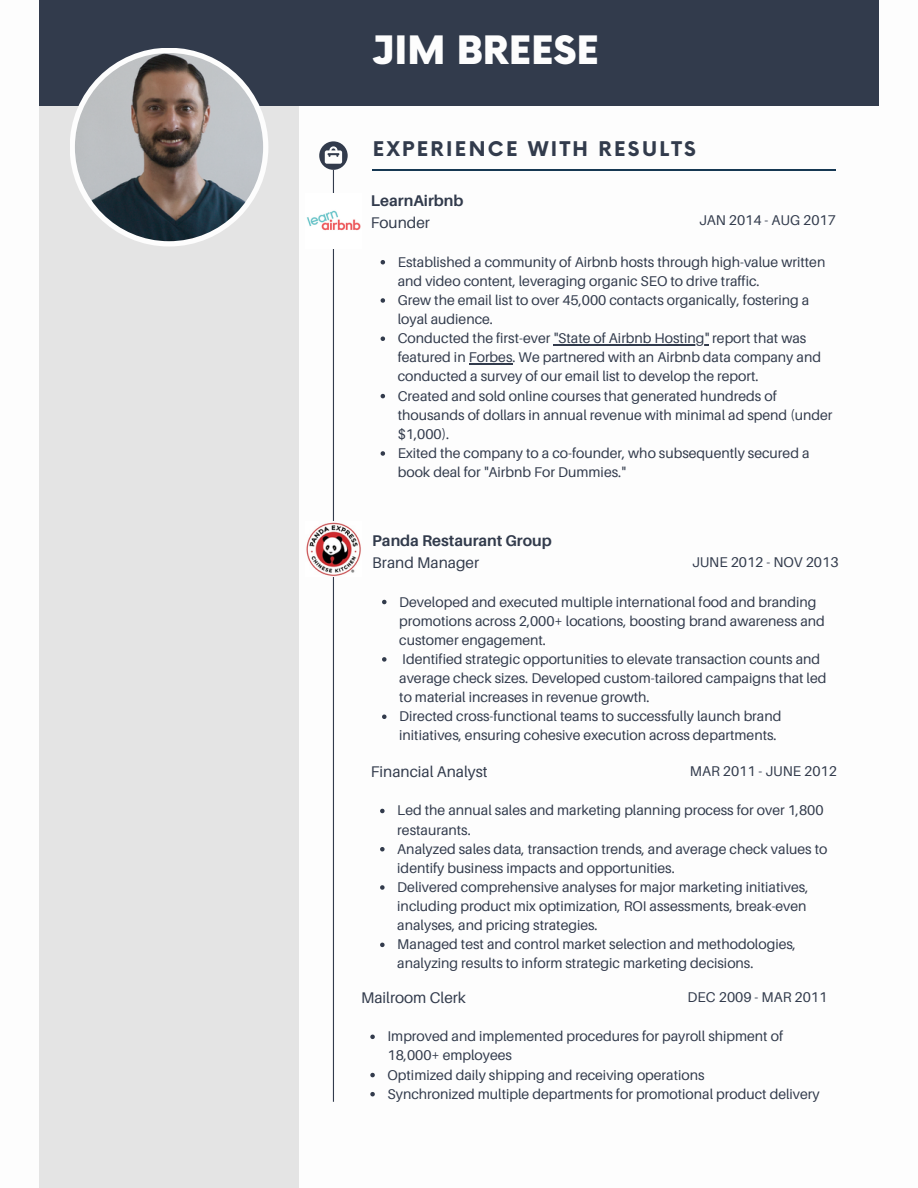
<style>
.page{position:relative;width:918px;height:1188px;background:#fff}
.page>*{position:absolute;margin:0;border:0;box-sizing:border-box;transform-origin:0 0}
.t1{font:900 38.1px "Now";color:#fdfdfd}
.t2{font:700 19.8px "Now";letter-spacing:.12em;color:#323b4c}
.t3{font:15.45px "Aileron";color:#323b4c}
.t4{font:700 15.45px "Aileron";color:#323b4c}
.t5{font:14.1px/19.2px "Aileron";color:#323b4c}
</style>
<div class="page">
<div style="left:39px;top:62px;width:259px;height:1126px;background:#e4e4e4"></div>
<div style="left:39px;top:0;width:840px;height:105px;background:#323b4c"></div>
<div style="left:70px;top:48px;width:198px;height:199px;background:#fdfdfd;border-radius:50%"></div>
<img style="left:75px;top:53px;width:188px;height:188px;border-radius:50%">
<hr style="left:373px;top:169px;width:463px;height:2px;background:#163853">
<svg style="left:319px;top:141px;width:28px;height:29px"></svg>
<hr style="left:333px;top:170px;width:1px;height:932px;background:#323b4c">
<img style="left:306px;top:193px;width:55px;height:55px">
<img style="left:306px;top:521px;width:55px;height:56px">
<svg style="left:381px;top:260px;width:4px;height:4px"></svg>
<svg style="left:381px;top:298px;width:4px;height:5px"></svg>
<svg style="left:381px;top:336px;width:4px;height:5px"></svg>
<hr style="left:553px;top:344px;width:156px;height:1px;background:#323b4c">
<hr style="left:469px;top:363px;width:43px;height:2px;background:#323b4c">
<svg style="left:381px;top:394px;width:4px;height:4px"></svg>
<svg style="left:381px;top:451px;width:4px;height:5px"></svg>
<svg style="left:382px;top:600px;width:5px;height:4px"></svg>
<svg style="left:382px;top:657px;width:5px;height:5px"></svg>
<svg style="left:382px;top:715px;width:5px;height:4px"></svg>
<svg style="left:380px;top:809px;width:5px;height:4px"></svg>
<svg style="left:380px;top:847px;width:5px;height:4px"></svg>
<svg style="left:380px;top:885px;width:5px;height:5px"></svg>
<svg style="left:380px;top:943px;width:5px;height:4px"></svg>
<svg style="left:370px;top:1035px;width:5px;height:4px"></svg>
<svg style="left:370px;top:1073px;width:5px;height:4px"></svg>
<svg style="left:370px;top:1092px;width:5px;height:4px"></svg>
<h2 class="t1" style="left:372px;top:30px;width:228px">JIM BREESE</h2>
<p class="t2" style="left:373px;top:139px;width:325px">EXPERIENCE WITH RESULTS</p>
<p class="t4" style="left:371px;top:191px;width:94px">LearnAirbnb</p>
<h4 class="t3" style="left:371px;top:213px;width:61px">Founder</h4>
<h3 class="t5" style="left:398px;top:252px;width:429px">Established a community of Airbnb hosts through high-value written and video content, leveraging organic SEO to drive traffic.</h3>
<p class="t5" style="left:398px;top:290px;width:413px">Grew the email list to over 45,000 contacts organically, fostering a loyal audience.</p>
<p class="t5" style="left:398px;top:328px;width:410px">Conducted the first-ever "State of Airbnb Hosting" report that was</p>
<p class="t5" style="left:398px;top:348px;width:425px">featured in Forbes. We partnered with an Airbnb data company and conducted a survey of our email list to develop the report.<br>Created and sold online courses that generated hundreds of</p>
<p class="t5" style="left:398px;top:405px;width:436px">thousands of dollars in annual revenue with minimal ad spend (under $1,000).<br>Exited the company to a co-founder, who subsequently secured a</p>
<p class="t5" style="left:398px;top:462px;width:230px">book deal for "Airbnb For Dummies."</p>
<p class="t5" style="left:699px;top:210px;width:138px">JAN 2014 - AUG 2017</p>
<p class="t4" style="left:372px;top:531px;width:181px">Panda Restaurant Group</p>
<h4 class="t3" style="left:372px;top:553px;width:108px">Brand Manager</h4>
<p class="t5" style="left:399px;top:592px;width:427px">Developed and executed multiple international food and branding promotions across 2,000+ locations, boosting brand awareness and customer engagement.</p>
<h3 class="t5" style="left:399px;top:649px;width:429px">Identified strategic opportunities to elevate transaction counts and average check sizes. Developed custom-tailored campaigns that led to material increases in revenue growth.</h3>
<p class="t5" style="left:399px;top:706px;width:384px">Directed cross-functional teams to successfully launch brand initiatives, ensuring cohesive execution across departments.</p>
<p class="t3" style="left:371px;top:762px;width:118px">Financial Analyst</p>
<p class="t5" style="left:690px;top:761px;width:149px">MAR 2011 - JUNE 2012</p>
<p class="t5" style="left:397px;top:801px;width:428px">Led the annual sales and marketing planning process for over 1,800 restaurants.</p>
<h3 class="t5" style="left:397px;top:839px;width:432px">Analyzed sales data, transaction trends, and average check values to identify business impacts and opportunities.</h3>
<p class="t5" style="left:397px;top:877px;width:413px">Delivered comprehensive analyses for major marketing initiatives, including product mix optimization, ROI assessments, break-even analyses, and pricing strategies.</p>
<p class="t5" style="left:397px;top:935px;width:400px">Managed test and control market selection and methodologies, analyzing results to inform strategic marketing decisions.</p>
<p class="t3" style="left:361px;top:988px;width:106px">Mailroom Clerk</p>
<p class="t5" style="left:688px;top:987px;width:141px">DEC 2009 - MAR 2011</p>
<p class="t5" style="left:388px;top:1027px;width:397px">Improved and implemented procedures for payroll shipment of<br>18,000+ employees</p>
<h3 class="t5" style="left:388px;top:1065px;width:319px">Optimized daily shipping and receiving operations</h3>
<p class="t5" style="left:388px;top:1084px;width:434px">Synchronized multiple departments for promotional product delivery</p>
<p class="t5" style="left:692px;top:552px;width:148px">JUNE 2012 - NOV 2013</p>
</div>
